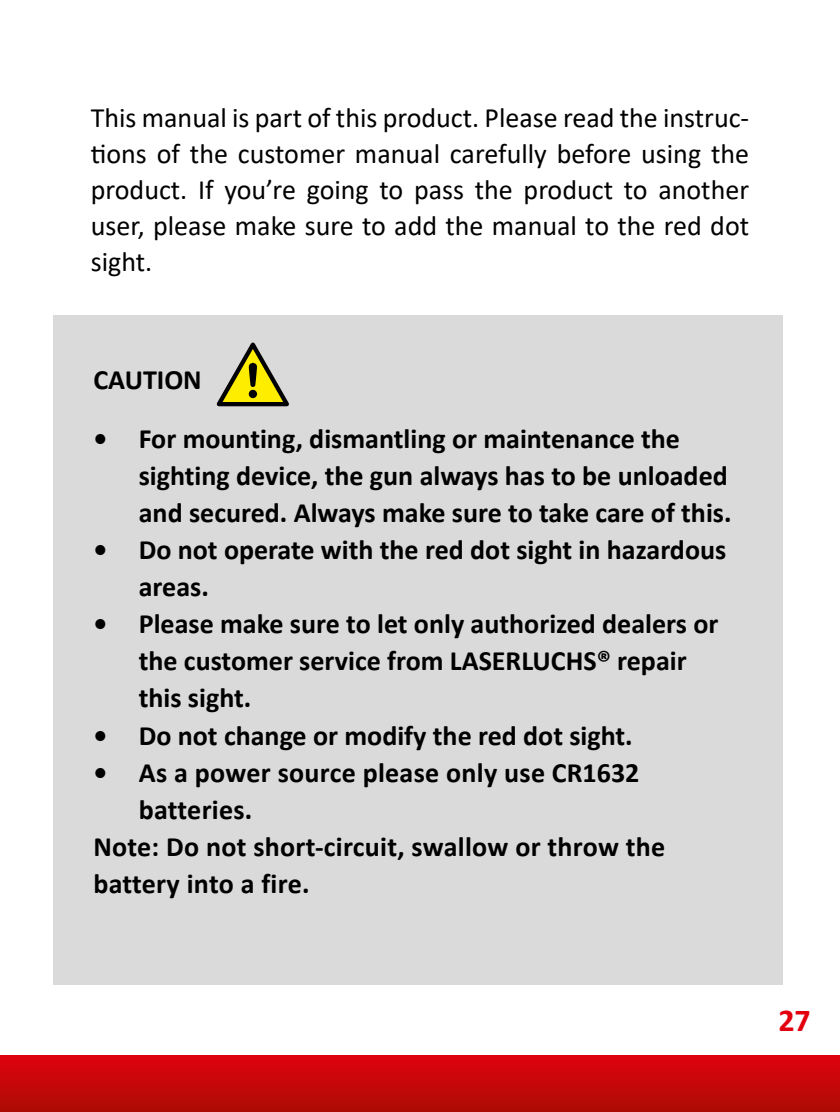
<style>
.page{position:relative;width:840px;height:1112px;background:#fff}
.page>*{position:absolute;margin:0;border:0;box-sizing:border-box;transform-origin:0 0}
.t1{font:700 32px "Calibri";color:#e3000f}
.t2{font:700 28px/36.8px "Calibri";color:#000}
.t3{font:28px/36px "Calibri";color:#000;text-align:justify}
</style>
<div class="page">
<div style="left:53px;top:315px;width:729px;height:669px;background:#dadada"></div>
<svg style="left:216px;top:342px;width:73px;height:64px"></svg>
<div style="left:248px;top:390px;width:9px;height:8px;background:#020204;border-radius:50%"></div>
<div style="left:0;top:1054px;width:839px;height:57px;background:linear-gradient(to bottom,#e1020f,#ad0c05)"></div>
<p class="t3" style="left:91px;top:99px;width:659px">This manual is part of this product. Please read the instruc&shy;tions of the customer manual carefully before using the product. If you’re going to pass the product to another user, please make sure to add the manual to the red dot sight.</p>
<p class="t2" style="left:93px;top:360px;width:110px">CAUTION</p>
<p class="t2" style="left:139px;top:420px;width:594px;text-indent:-45px">• For mounting, dismantling or maintenance the sighting device, the gun always has to be unloaded and secured. Always make sure to take care of this.</p>
<p class="t2" style="left:139px;top:531px;width:588px;text-indent:-45px">• Do not operate with the red dot sight in hazardous areas.</p>
<p class="t2" style="left:139px;top:605px;width:580px;text-indent:-45px">• Please make sure to let only authorized dealers or the customer service from LASERLUCHS® repair this sight.</p>
<p class="t2" style="left:93px;top:716px;width:540px">• Do not change or modify the red dot sight.</p>
<p class="t2" style="left:93px;top:753px;width:547px">• As a power source please only use CR1632</p>
<p class="t2" style="left:139px;top:790px;width:115px">batteries.</p>
<p class="t2" style="left:93px;top:827px;width:573px">Note: Do not short-circuit, swallow or throw the</p>
<p class="t2" style="left:93px;top:864px;width:217px">battery into a fire.</p>
<p class="t1" style="left:777px;top:997px;width:34px">27</p>
</div>
